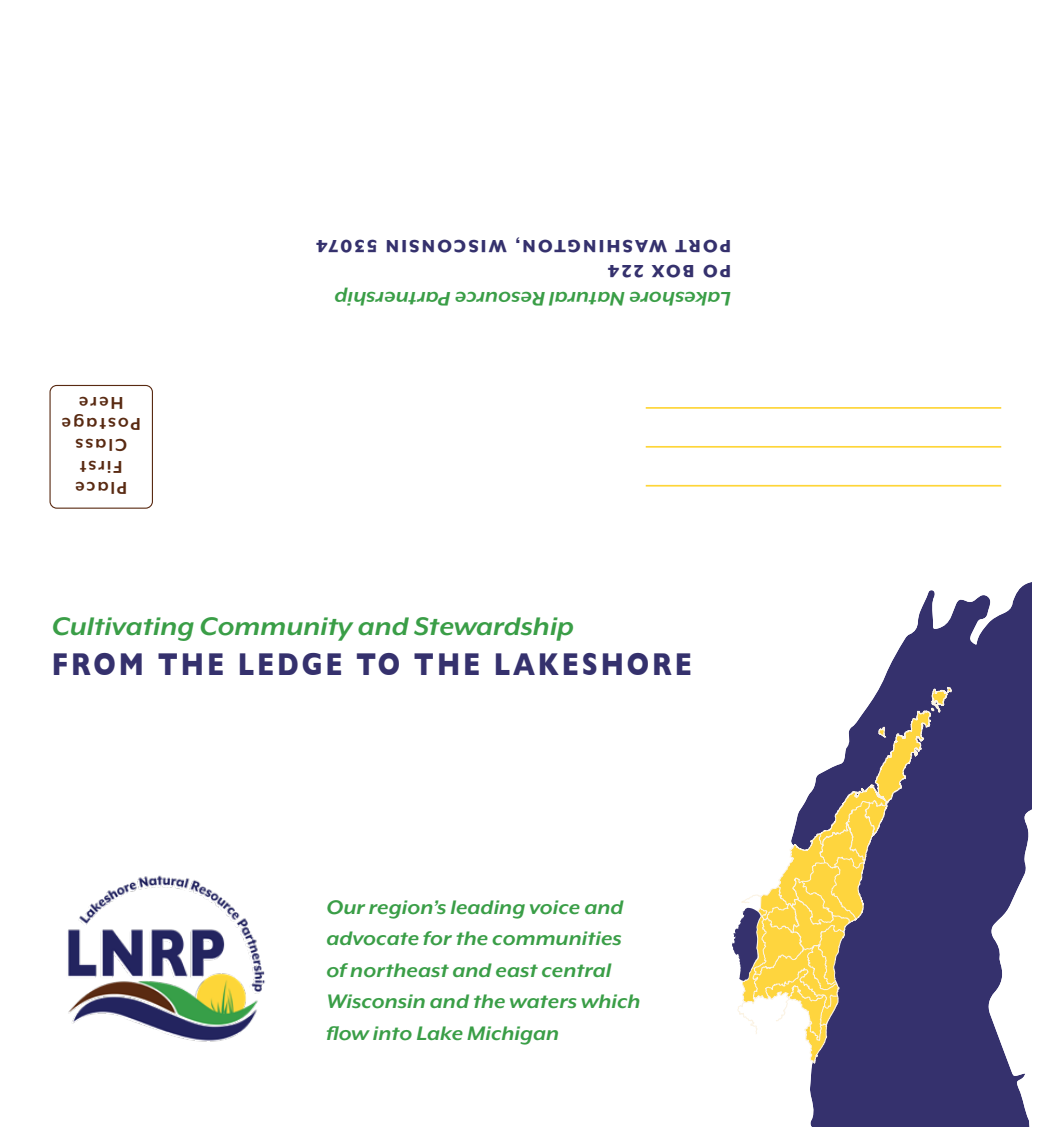
<style>
.page{position:relative;width:1053px;height:1148px;background:#fff}
.page>*{position:absolute;margin:0;border:0;box-sizing:border-box;transform-origin:0 0}
.t1{font:700 32.18px "Gill Sans";letter-spacing:.11em;color:#35316d;scale:.82 1}
.t2{font:italic 700 29.25px "Mr Eaves XL Mod OT";color:#3a9e47;scale:1.1 1}
.t3{font:italic 700 22.5px/31.5px "Mr Eaves XL Mod OT";color:#3a9e47;scale:1.1 1}
.t4{font:800 20.25px/24.3px "Mr Eaves XL Mod OT";letter-spacing:.11em;color:#35316d}
.t5{font:700 19.8px/21.4px "Mr Eaves XL Mod OT";letter-spacing:.1em;color:#592a12;text-align:center}
</style>
<div class="page">
<hr style="left:646px;top:407px;width:355px;height:2px;background:#fed538">
<hr style="left:646px;top:446px;width:355px;height:1px;background:#fed538">
<hr style="left:646px;top:485px;width:355px;height:1px;background:#fed538">
<div style="left:50px;top:385px;width:103px;height:123px;border:1px solid #592a12;border-radius:7px"></div>
<svg style="left:810px;top:582px;width:222px;height:545px;fill:#35316d"></svg>
<svg style="left:987px;top:808px;width:45px;height:319px"></svg>
<svg style="left:732px;top:687px;width:220px;height:377px"></svg>
<img style="left:68px;top:875px;width:197px;height:167px">
<p class="t4" style="left:731px;top:283px;width:417px;rotate:-180deg">PO BOX 224<br>PORT WASHINGTON, WISCONSIN 53074</p>
<p class="t5" style="left:141px;top:499px;width:81px;rotate:-180deg">Place<br>First<br>Class<br>Postage<br>Here</p>
<p class="t3" style="left:731px;top:314px;width:362px;rotate:-180deg">Lakeshore Natural Resource Partnership</p>
<h2 class="t2" style="left:52px;top:610px;width:476px">Cultivating Community and Stewardship</h2>
<h1 class="t1" style="left:52px;top:639px;width:782px">FROM THE LEDGE TO THE LAKESHORE</h1>
<p class="t3" style="left:326px;top:891px;width:287px">Our region’s leading voice and advocate for the communities of northeast and east central<br>Wisconsin and the waters which flow into Lake Michigan</p>
</div>
